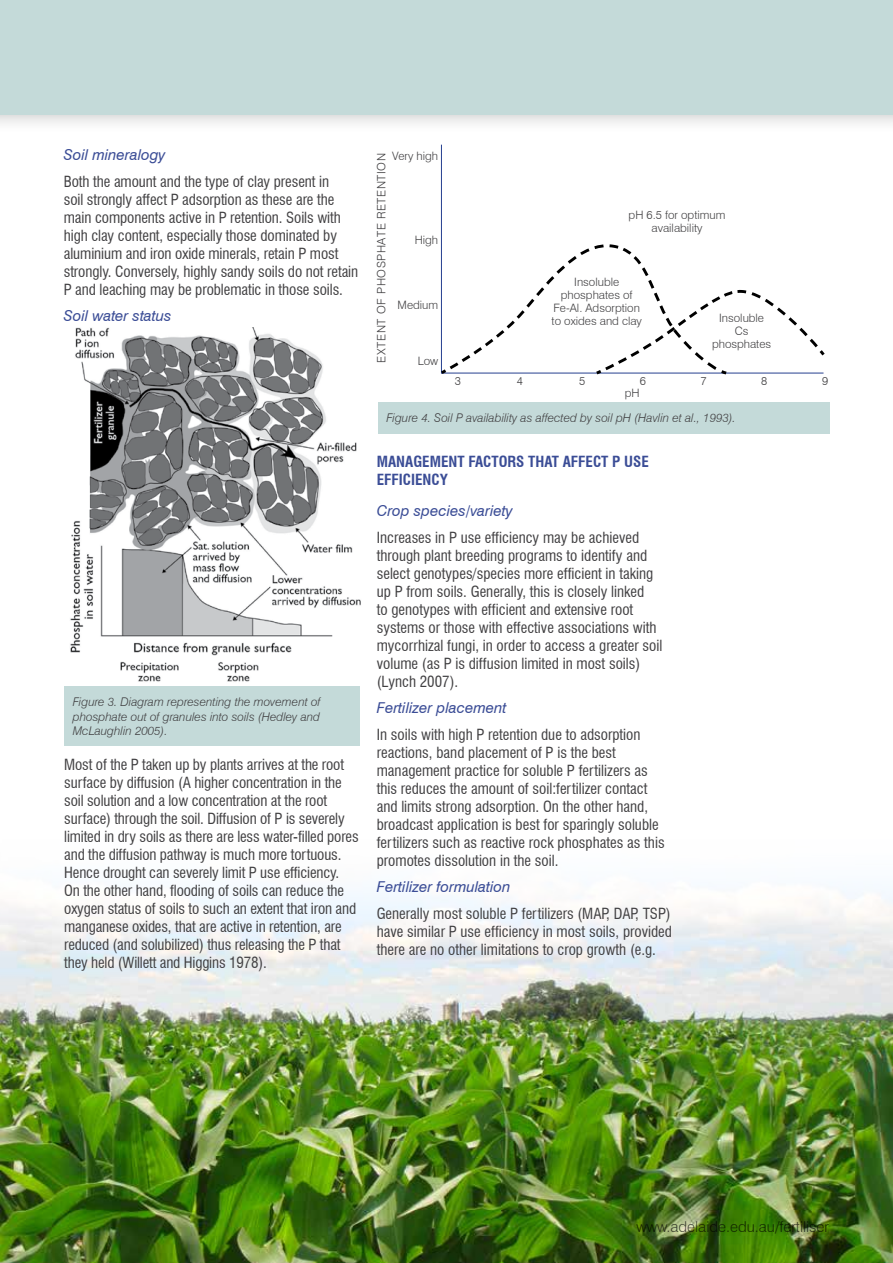
<style>
.page{position:relative;width:893px;height:1263px;background:#fff}
.page>*{position:absolute;margin:0;border:0;box-sizing:border-box;transform-origin:0 0}
.t1{font:condensed 15px/18px "Swiss 721 BT";letter-spacing:-.005em;color:#414042}
.t2{font:italic 15px "Swiss 721 BT";color:#3b4d96}
.t3{font:700 condensed 15px/18px "Swiss 721 BT";color:#3b4d96}
.t4{font:300 15px "Swiss 721 BT";color:#000}
.t5{font:italic 300 12px/14.4px "Swiss 721 BT";color:#414042;text-align:justify}
.t6{font:300 11.55px/13px "Swiss 721 BT";color:#414042;text-align:center}
.t7{font:300 11.55px "Swiss 721 BT";letter-spacing:.05em;color:#414042}
</style>
<div class="page">
<img style="left:0;top:886px;width:893px;height:377px">
<div style="left:0;top:0;width:893px;height:133px;background:#000;opacity:.25"></div>
<div style="left:0;top:0;width:893px;height:115px;background:#c4dad9"></div>
<img style="left:70px;top:327px;width:291px;height:355px">
<div style="left:64px;top:686px;width:296px;height:60px;background:#c4dad9"></div>
<div style="left:378px;top:402px;width:451px;height:32px;background:#c4dad9"></div>
<hr style="left:441px;top:145px;width:1px;height:228px;background:#25408f">
<svg style="left:440px;top:243px;width:385px;height:132px"></svg>
<p class="t2" style="left:64px;top:146px;width:103px">Soil mineralogy</p>
<p class="t1" style="left:64px;top:172px;width:296px">Both the amount and the type of clay present in<br>soil strongly affect P adsorption as these are the main components active in P retention. Soils with high clay content, especially those dominated by aluminium and iron oxide minerals, retain P most strongly. Conversely, highly sandy soils do not retain P and leaching may be problematic in those soils.</p>
<p class="t2" style="left:64px;top:307px;width:109px">Soil water status</p>
<p class="t5" style="left:73px;top:695px;width:249px">Figure 3. Diagram representing the movement of phosphate out of granules into soils (Hedley and McLaughlin 2005).</p>
<p class="t1" style="left:64px;top:756px;width:296px">Most of the P taken up by plants arrives at the root surface by diffusion (A higher concentration in the soil solution and a low concentration at the root surface) through the soil. Diffusion of P is severely limited in dry soils as there are less water-filled pores and the diffusion pathway is much more tortuous.<br>Hence drought can severely limit P use efficiency.<br>On the other hand, flooding of soils can reduce the oxygen status of soils to such an extent that iron and manganese oxides, that are active in retention, are reduced (and solubilized) thus releasing the P that they held (Willett and Higgins 1978).</p>
<p class="t6" style="left:392px;top:149px;width:47px">Very high</p>
<p class="t7" style="left:374px;top:362px;width:211px;rotate:-90deg">EXTENT OF PHOSPHATE RETENTION</p>
<p class="t6" style="left:415px;top:234px;width:25px">High</p>
<p class="t6" style="left:398px;top:298px;width:42px">Medium</p>
<p class="t6" style="left:418px;top:354px;width:22px">Low</p>
<p class="t6" style="left:629px;top:209px;width:98px">pH 6.5 for optimum availability</p>
<p class="t6" style="left:552px;top:275px;width:92px">Insoluble phosphates of<br>Fe-Al. Adsorption to oxides and clay</p>
<p class="t6" style="left:712px;top:312px;width:61px">Insoluble<br>Cs phosphates</p>
<p class="t6" style="left:455px;top:374px;width:8px">3</p>
<p class="t6" style="left:517px;top:374px;width:8px">4</p>
<p class="t6" style="left:579px;top:374px;width:8px">5</p>
<p class="t6" style="left:640px;top:374px;width:8px">6</p>
<p class="t6" style="left:700px;top:374px;width:8px">7</p>
<p class="t6" style="left:761px;top:374px;width:8px">8</p>
<p class="t6" style="left:822px;top:374px;width:8px">9</p>
<p class="t6" style="left:625px;top:386px;width:16px">pH</p>
<p class="t5" style="left:386px;top:411px;width:351px">Figure 4. Soil P availability as affected by soil pH (Havlin et al., 1993).</p>
<p class="t3" style="left:377px;top:453px;width:274px">MANAGEMENT FACTORS THAT AFFECT P USE<br>EFFICIENCY</p>
<p class="t2" style="left:377px;top:502px;width:138px">Crop species/variety</p>
<p class="t1" style="left:377px;top:528px;width:287px">Increases in P use efficiency may be achieved through plant breeding programs to identify and select genotypes/species more efficient in taking up P from soils. Generally, this is closely linked<br>to genotypes with efficient and extensive root systems or those with effective associations with mycorrhizal fungi, in order to access a greater soil volume (as P is diffusion limited in most soils) (Lynch 2007).</p>
<p class="t2" style="left:377px;top:699px;width:131px">Fertilizer placement</p>
<p class="t1" style="left:377px;top:725px;width:289px">In soils with high P retention due to adsorption reactions, band placement of P is the best management practice for soluble P fertilizers as this reduces the amount of soil:fertilizer contact and limits strong adsorption. On the other hand, broadcast application is best for sparingly soluble fertilizers such as reactive rock phosphates as this promotes dissolution in the soil.</p>
<p class="t2" style="left:377px;top:878px;width:135px">Fertilizer formulation</p>
<p class="t1" style="left:377px;top:904px;width:297px;text-align:justify">Generally most soluble P fertilizers (MAP, DAP, TSP) have similar P use efficiency in most soils, provided there are no other limitations to crop growth (e.g.</p>
<p class="t4" style="left:636px;top:1217px;width:194px">www.adelaide.edu.au/fertiliser</p>
</div>
